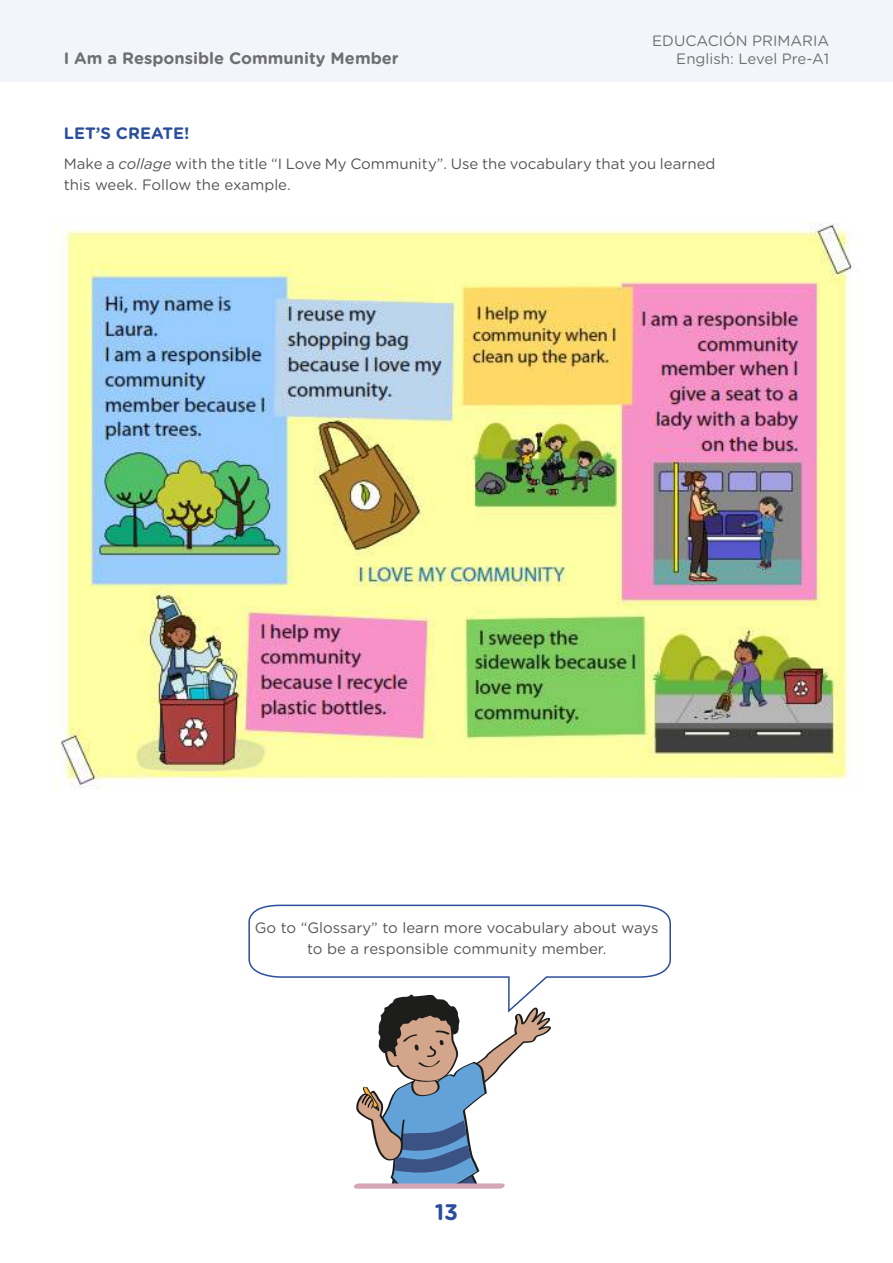
<style>
.page{position:relative;width:893px;height:1263px;background:#fff}
.page>*{position:absolute;margin:0;border:0;box-sizing:border-box;transform-origin:0 0}
.t1{font:700 22.5px "Gotham Rounded";color:#2b4e9d}
.t2{font:700 16.5px "Gotham Rounded";color:#6f6f6e}
.t3{font:700 16.5px "Gotham Rounded";color:#2b4e9d}
.t4{font:15px/21px "Gotham Rounded";color:#575656}
.t5{font:15px "Gotham Rounded";color:#6f6f6e}
.s1{font-style:italic}
</style>
<div class="page">
<div style="left:0;top:0;width:893px;height:81px;background:#f2f6fb"></div>
<svg style="left:248px;top:904px;width:423px;height:88px"></svg>
<svg style="left:354px;top:992px;width:197px;height:197px"></svg>
<img style="left:50px;top:222px;width:805px;height:567px">
<p class="t5" style="left:652px;top:30px;width:178px">EDUCACIÓN PRIMARIA</p>
<p class="t2" style="left:64px;top:46px;width:337px">I Am a Responsible Community Member</p>
<p class="t5" style="left:676px;top:48px;width:154px">English: Level Pre-A1</p>
<p class="t3" style="left:64px;top:121px;width:127px">LET’S CREATE!</p>
<p class="t4" style="left:64px;top:153px;width:653px">Make a <span class="s1">collage</span> with the title “I Love My Community”. Use the vocabulary that you learned this week. Follow the example.</p>
<p class="t4" style="left:255px;top:916px;width:405px;text-align:center">Go to “Glossary” to learn more vocabulary about ways to be a responsible community member.</p>
<h1 class="t1" style="left:435px;top:1195px;width:25px">13</h1>
</div>
